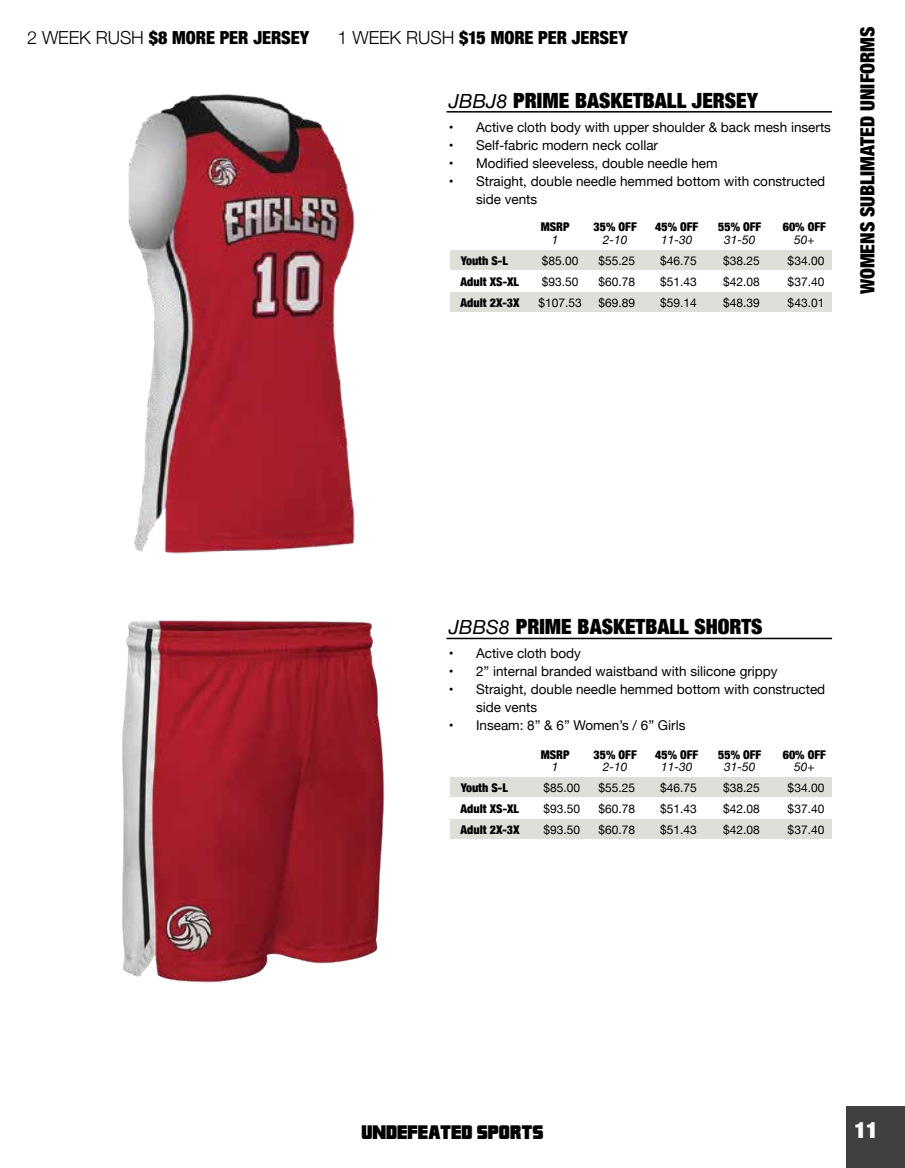
<style>
.page{position:relative;width:905px;height:1168px;background:#fff}
.page>*{position:absolute;margin:0;border:0;box-sizing:border-box;transform-origin:0 0}
.t1{font:900 expanded 22.5px "Helvetica Neue";color:#fff}
.t2{font:900 expanded 21px "Helvetica Neue";color:#000}
.t3{font:900 condensed 19.5px "Helvetica Neue";color:#000}
.t4{font:900 condensed 18px "Helvetica Neue";color:#000}
.t5{font:18px "Franklin M54";color:#000}
.t6{font:13.5px/18px "Helvetica Neue";color:#000}
.t7{font:12px "Helvetica Neue";color:#000}
.t8{font:900 condensed 12px "Helvetica Neue";color:#000}
.t9{font:italic 12px "Helvetica Neue";color:#000}
.s1{font-weight:300;font-stretch:normal}
.s2{font-weight:400;font-style:italic;font-stretch:normal;font-size:19.5px}
</style>
<div class="page">
<div style="left:846px;top:1106px;width:58px;height:62px;background:#413f41"></div>
<div style="left:450px;top:250px;width:382px;height:20px;background:#e0ded8"></div>
<div style="left:450px;top:778px;width:382px;height:19px;background:#e0ded8"></div>
<div style="left:450px;top:292px;width:382px;height:20px;background:#e0ded8"></div>
<div style="left:450px;top:820px;width:382px;height:19px;background:#e0ded8"></div>
<hr style="left:446px;top:111px;width:386px;height:2px;background:#000">
<hr style="left:446px;top:638px;width:386px;height:1px;background:#000">
<img style="left:128px;top:94px;width:227px;height:460px">
<img style="left:122px;top:620px;width:263px;height:363px">
<h3 class="t4" style="left:27px;top:30px;width:284px"><span class="s1">2 WEEK RUSH</span> $8 MORE PER JERSEY</h3>
<h3 class="t4" style="left:337px;top:30px;width:292px"><span class="s1">1 WEEK RUSH</span> $15 MORE PER JERSEY</h3>
<h2 class="t2" style="left:449px;top:90px;width:310px"><span class="s2">JBBJ8</span> PRIME BASKETBALL JERSEY</h2>
<p class="t6" style="left:449px;top:119px;width:383px">• Active cloth body with upper shoulder &amp; back mesh inserts</p>
<p class="t6" style="left:449px;top:137px;width:211px">• Self-fabric modern neck collar</p>
<p class="t6" style="left:449px;top:155px;width:270px">• Modified sleeveless, double needle hem</p>
<p class="t6" style="left:476px;top:173px;width:351px;text-indent:-27px">• Straight, double needle hemmed bottom with constructed side vents</p>
<p class="t8" style="left:540px;top:222px;width:30px">MSRP</p>
<p class="t8" style="left:593px;top:222px;width:45px">35% OFF</p>
<p class="t8" style="left:655px;top:222px;width:45px">45% OFF</p>
<p class="t8" style="left:718px;top:222px;width:45px">55% OFF</p>
<p class="t8" style="left:782px;top:222px;width:45px">60% OFF</p>
<p class="t9" style="left:552px;top:231px;width:8px">1</p>
<p class="t9" style="left:603px;top:231px;width:26px">2-10</p>
<p class="t9" style="left:661px;top:231px;width:33px">11-30</p>
<p class="t9" style="left:724px;top:231px;width:33px">31-50</p>
<p class="t9" style="left:794px;top:231px;width:22px">50+</p>
<p class="t8" style="left:460px;top:255px;width:49px">Youth S-L</p>
<p class="t7" style="left:542px;top:252px;width:38px">$85.00</p>
<p class="t7" style="left:598px;top:252px;width:38px">$55.25</p>
<p class="t7" style="left:660px;top:252px;width:38px">$46.75</p>
<p class="t7" style="left:723px;top:252px;width:38px">$38.25</p>
<p class="t7" style="left:787px;top:252px;width:38px">$34.00</p>
<p class="t8" style="left:460px;top:276px;width:60px">Adult XS-XL</p>
<p class="t7" style="left:542px;top:273px;width:38px">$93.50</p>
<p class="t7" style="left:598px;top:273px;width:38px">$60.78</p>
<p class="t7" style="left:660px;top:273px;width:38px">$51.43</p>
<p class="t7" style="left:723px;top:273px;width:38px">$42.08</p>
<p class="t7" style="left:787px;top:273px;width:38px">$37.40</p>
<p class="t8" style="left:460px;top:297px;width:60px">Adult 2X-3X</p>
<p class="t7" style="left:538px;top:294px;width:45px">$107.53</p>
<p class="t7" style="left:598px;top:294px;width:38px">$69.89</p>
<p class="t7" style="left:660px;top:294px;width:38px">$59.14</p>
<p class="t7" style="left:723px;top:294px;width:38px">$48.39</p>
<p class="t7" style="left:787px;top:294px;width:38px">$43.01</p>
<h3 class="t3" style="left:858px;top:294px;width:269px;rotate:-90deg">WOMENS SUBLIMATED UNIFORMS</h3>
<h2 class="t2" style="left:449px;top:616px;width:315px"><span class="s2">JBBS8</span> PRIME BASKETBALL SHORTS</h2>
<p class="t6" style="left:449px;top:645px;width:134px">• Active cloth body</p>
<p class="t6" style="left:449px;top:663px;width:330px">• 2” internal branded waistband with silicone grippy</p>
<p class="t6" style="left:476px;top:681px;width:351px;text-indent:-27px">• Straight, double needle hemmed bottom with constructed side vents</p>
<p class="t6" style="left:449px;top:717px;width:238px">• Inseam: 8” &amp; 6” Women’s / 6” Girls</p>
<p class="t8" style="left:540px;top:749px;width:30px">MSRP</p>
<p class="t8" style="left:593px;top:749px;width:45px">35% OFF</p>
<p class="t8" style="left:655px;top:749px;width:45px">45% OFF</p>
<p class="t8" style="left:718px;top:749px;width:45px">55% OFF</p>
<p class="t8" style="left:782px;top:749px;width:45px">60% OFF</p>
<p class="t9" style="left:552px;top:758px;width:8px">1</p>
<p class="t9" style="left:603px;top:758px;width:26px">2-10</p>
<p class="t9" style="left:661px;top:758px;width:33px">11-30</p>
<p class="t9" style="left:724px;top:758px;width:33px">31-50</p>
<p class="t9" style="left:794px;top:758px;width:22px">50+</p>
<p class="t8" style="left:460px;top:782px;width:49px">Youth S-L</p>
<p class="t7" style="left:543px;top:779px;width:38px">$85.00</p>
<p class="t7" style="left:598px;top:779px;width:38px">$55.25</p>
<p class="t7" style="left:660px;top:779px;width:38px">$46.75</p>
<p class="t7" style="left:723px;top:779px;width:38px">$38.25</p>
<p class="t7" style="left:787px;top:779px;width:38px">$34.00</p>
<p class="t8" style="left:460px;top:803px;width:60px">Adult XS-XL</p>
<p class="t7" style="left:543px;top:800px;width:38px">$93.50</p>
<p class="t7" style="left:598px;top:800px;width:38px">$60.78</p>
<p class="t7" style="left:660px;top:800px;width:38px">$51.43</p>
<p class="t7" style="left:723px;top:800px;width:38px">$42.08</p>
<p class="t7" style="left:787px;top:800px;width:38px">$37.40</p>
<p class="t8" style="left:460px;top:824px;width:60px">Adult 2X-3X</p>
<p class="t7" style="left:543px;top:821px;width:38px">$93.50</p>
<p class="t7" style="left:598px;top:821px;width:38px">$60.78</p>
<p class="t7" style="left:660px;top:821px;width:38px">$51.43</p>
<p class="t7" style="left:723px;top:821px;width:38px">$42.08</p>
<p class="t7" style="left:787px;top:821px;width:38px">$37.40</p>
<h3 class="t5" style="left:361px;top:1122px;width:184px">UNDEFEATED SPORTS</h3>
<h1 class="t1" style="left:854px;top:1118px;width:25px">11</h1>
</div>
